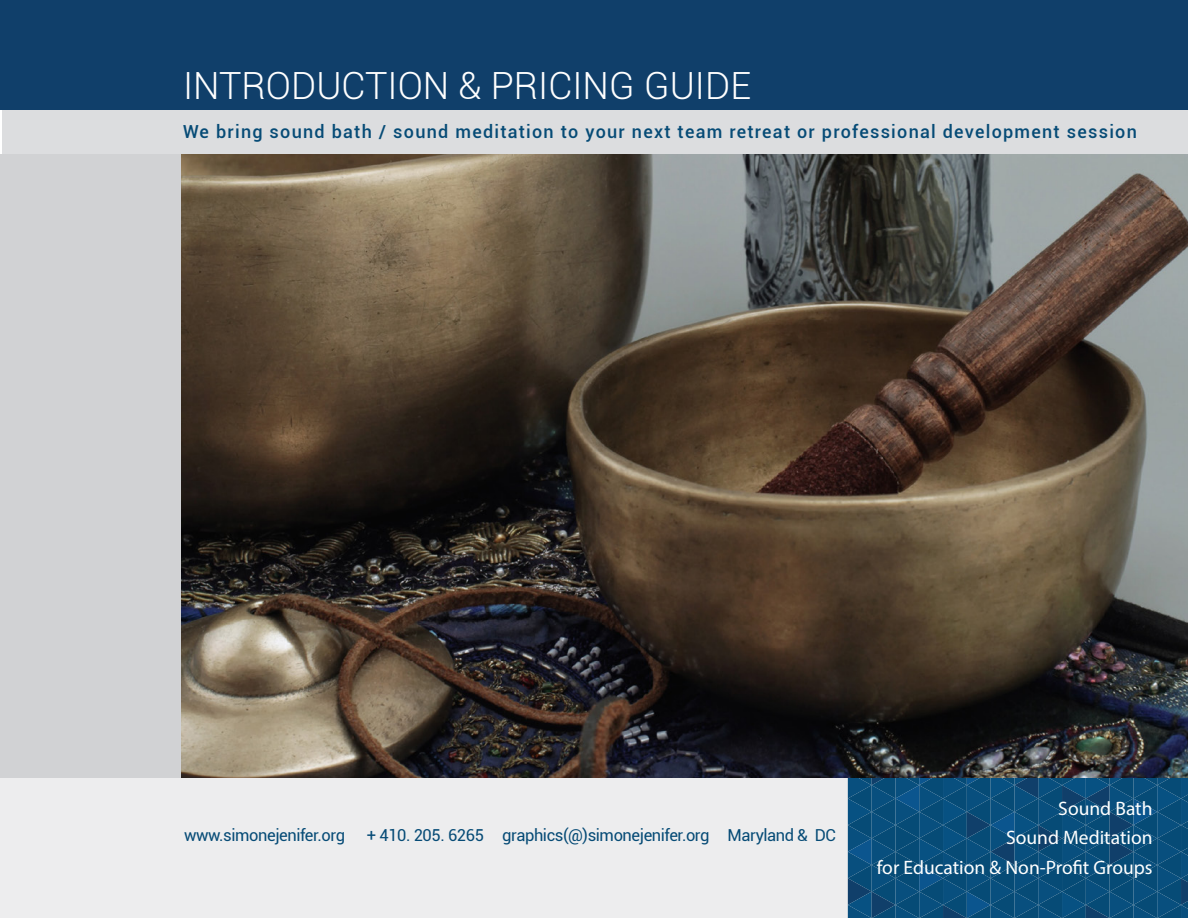
<style>
.page{position:relative;width:1188px;height:918px;background:#fff}
.page>*{position:absolute;margin:0;border:0;box-sizing:border-box;transform-origin:0 0}
.Headline{font:300 37.5px "Roboto";color:#fff}
.t1{font:19.5px/29.2px "Myriad Pro";color:#fff;text-align:right}
.t2{font:500 18px "Roboto";letter-spacing:.07em;color:#064b76}
.t3{font:16.5px "Roboto";letter-spacing:-.025em;color:#064b76}
</style>
<div class="page">
<div style="left:3px;top:108px;width:1185px;height:100px;background:#dcdddf"></div>
<div style="left:0;top:764px;width:1188px;height:154px;background:#ededee"></div>
<svg style="left:848px;top:778px;width:340px;height:140px;background:#0c4f7b"></svg>
<div style="left:0;top:0;width:1188px;height:109px;background:#103f6a"></div>
<div style="left:0;top:154px;width:1188px;height:624px;background:#d1d2d4"></div>
<img style="left:182px;top:154px;width:1006px;height:624px">
<p class="Headline" style="left:183px;top:59px;width:570px">INTRODUCTION &amp; PRICING GUIDE</p>
<p class="t2" style="left:183px;top:119px;width:955px">We bring sound bath / sound meditation to your next team retreat or professional development session</p>
<p class="t3" style="left:184px;top:824px;width:163px">www.simonejenifer.org</p>
<p class="t3" style="left:367px;top:824px;width:471px">+ 410. 205. 6265 graphics(@)simonejenifer.org Maryland &amp; DC</p>
<p class="t1" style="left:877px;top:794px;width:277px">Sound Bath<br>Sound Meditation<br>for Education &amp; Non-Profit Groups</p>
</div>
